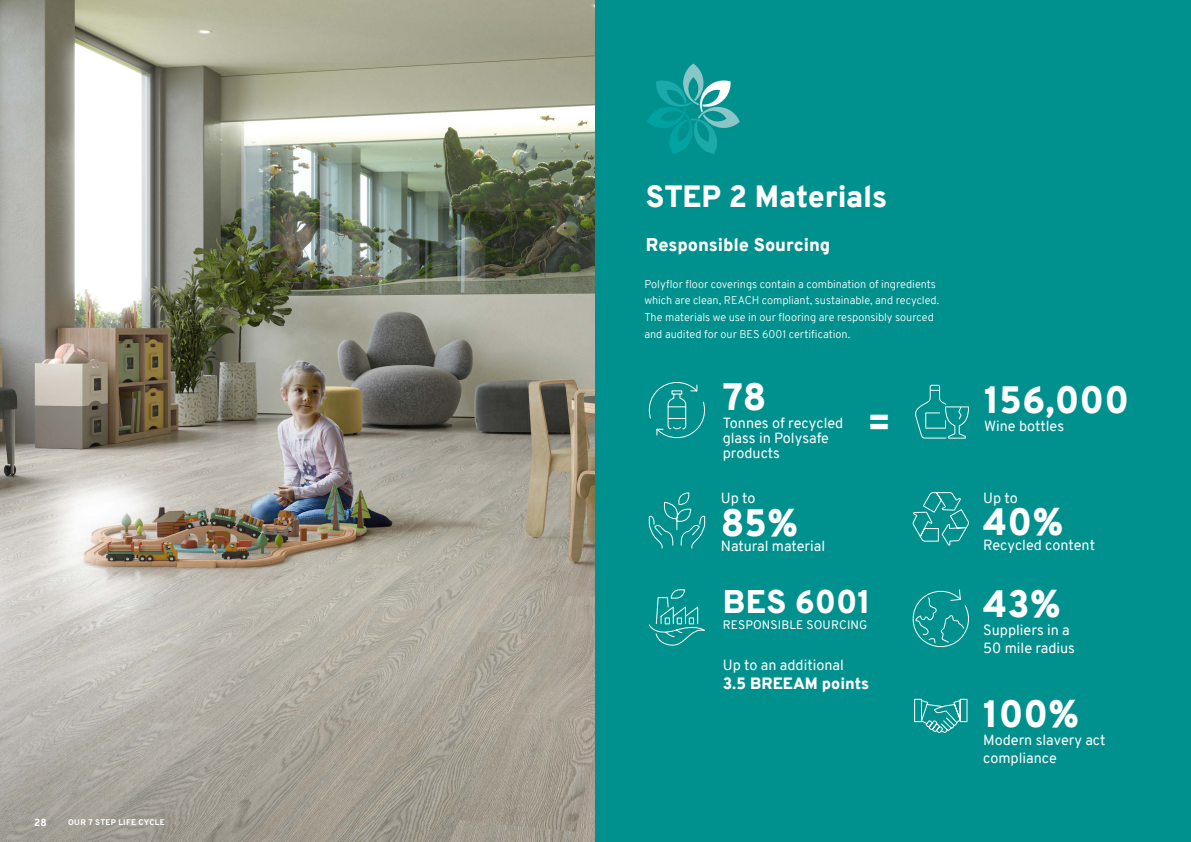
<style>
.page{position:relative;width:1191px;height:842px;background:#fff}
.page>*{position:absolute;margin:0;border:0;box-sizing:border-box;transform-origin:0 0}
.t1{font:900 37.1px "Overpass";color:#fff}
.t2{font:900 32px "Overpass";color:#fff}
.t3{font:900 30px "Overpass";letter-spacing:-.005em;color:#fff}
.t4{font:900 18px "Overpass";letter-spacing:-.005em;color:#fff}
.t5{font:900 16px "Overpass";color:#fff}
.t6{font:14.4px/18px "Overpass";color:#fff}
.t7{font:12px "Overpass";letter-spacing:.01em;color:#fff}
.t8{font:300 11px/17px "Overpass";letter-spacing:-.005em;color:#fff}
.t9{font:800 10px "Overpass";color:#fff}
.t10{font:800 8px "Overpass";letter-spacing:.045em;color:#fff}
</style>
<div class="page">
<img style="left:0;top:0;width:595px;height:842px">
<div style="left:595px;top:0;width:596px;height:842px;background:#00918e"></div>
<svg style="left:647px;top:64px;width:92px;height:90px"></svg>
<svg style="left:648px;top:493px;width:57px;height:56px"></svg>
<svg style="left:912px;top:589px;width:57px;height:59px"></svg>
<svg style="left:648px;top:589px;width:57px;height:57px"></svg>
<svg style="left:648px;top:382px;width:57px;height:57px"></svg>
<svg style="left:914px;top:698px;width:54px;height:35px"></svg>
<svg style="left:912px;top:385px;width:57px;height:161px"></svg>
<p class="t9" style="left:34px;top:815px;width:14px">28</p>
<p class="t10" style="left:68px;top:816px;width:98px">OUR 7 STEP LIFE CYCLE</p>
<h3 class="t3" style="left:646px;top:175px;width:243px">STEP 2 Materials</h3>
<h3 class="t4" style="left:646px;top:232px;width:186px">Responsible Sourcing</h3>
<p class="t8" style="left:644px;top:275px;width:296px">Polyflor floor coverings contain a combination of ingredients which are clean, REACH compliant, sustainable, and recycled.<br>The materials we use in our flooring are responsibly sourced and audited for our BES 6001 certification.</p>
<h1 class="t1" style="left:722px;top:370px;width:45px">78</h1>
<h3 class="t6" style="left:722px;top:415px;width:122px;line-height:15.2px">Tonnes of recycled glass in Polysafe products</h3>
<h3 class="t6" style="left:721px;top:489px;width:36px">Up to</h3>
<h1 class="t1" style="left:721px;top:496px;width:79px">85%</h1>
<h3 class="t6" style="left:721px;top:537px;width:106px">Natural material</h3>
<h1 class="t1" style="left:867px;top:396px;width:25px">=</h1>
<h2 class="t2" style="left:723px;top:579px;width:149px">BES 6001</h2>
<p class="t7" style="left:723px;top:616px;width:146px">RESPONSIBLE SOURCING</p>
<h3 class="t6" style="left:722px;top:656px;width:123px">Up to an additional</h3>
<h3 class="t5" style="left:722px;top:672px;width:148px">3.5 BREEAM points</h3>
<h1 class="t1" style="left:984px;top:373px;width:146px">156,000</h1>
<h3 class="t6" style="left:984px;top:417px;width:81px">Wine bottles</h3>
<h3 class="t6" style="left:983px;top:489px;width:36px">Up to</h3>
<h1 class="t1" style="left:983px;top:496px;width:82px">40%</h1>
<h3 class="t6" style="left:983px;top:536px;width:113px">Recycled content</h3>
<h1 class="t1" style="left:983px;top:578px;width:79px">43%</h1>
<h3 class="t6" style="left:983px;top:621px;width:93px">Suppliers in a<br>50 mile radius</h3>
<h1 class="t1" style="left:983px;top:687px;width:98px">100%</h1>
<h3 class="t6" style="left:983px;top:731px;width:124px">Modern slavery act compliance</h3>
</div>
